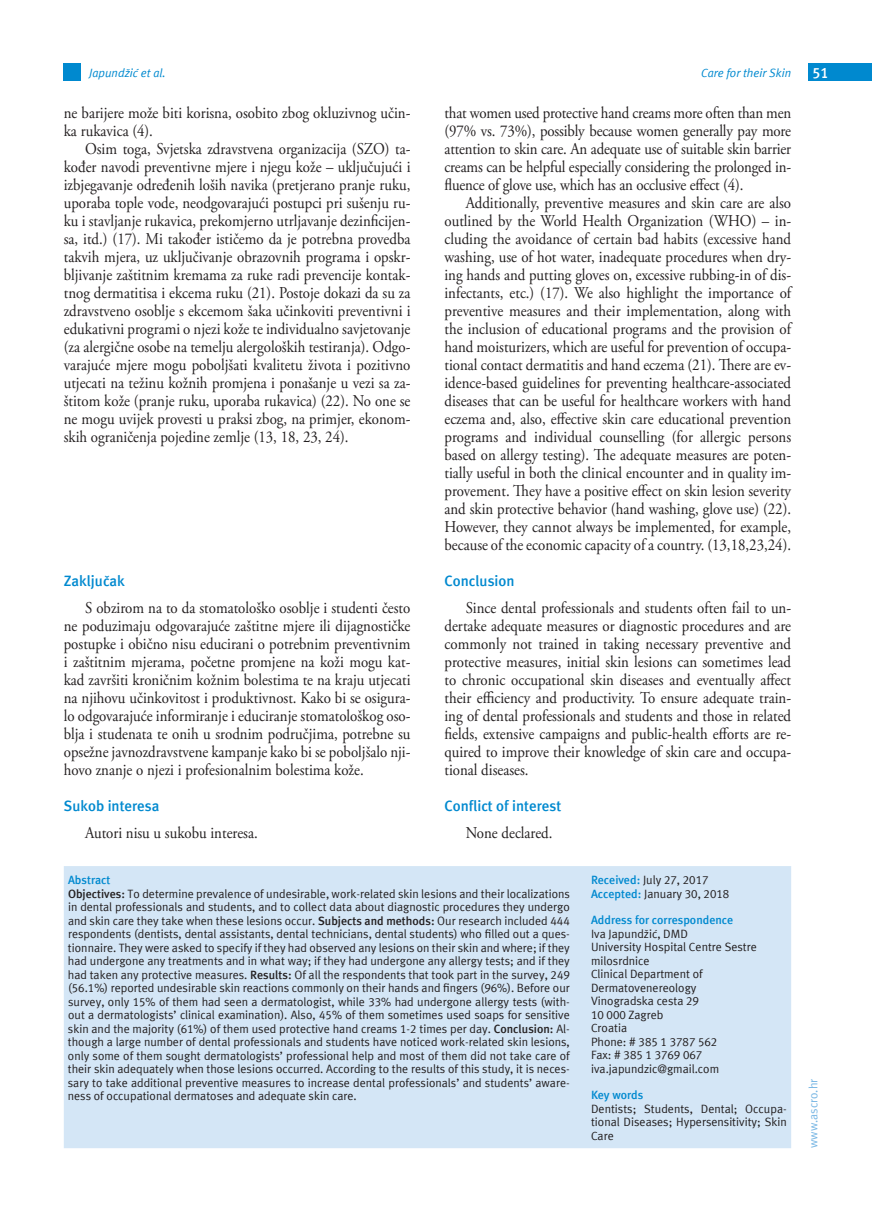
<style>
.page{position:relative;width:872px;height:1212px;background:#fff}
.page>*{position:absolute;margin:0;border:0;box-sizing:border-box;transform-origin:0 0}
.t1{font:16.5px/18px "Adobe Garamond Pro";color:#231f20;text-align:justify;scale:.9 1}
.t2{font:700 15px "Meta ASC";color:#0089cf}
.t3{font:700 15px "Meta ASC";color:#fff}
.t4{font:12px/13.5px "Meta ASC";color:#231f20}
.t5{font:700 12px "Meta ASC";color:#0089cf}
.t6{font:italic 12px "Meta ASC";color:#0089cf}
.t7{font:12px "Meta ASC";color:#77b6e4}
.s1{font-weight:700;color:#0089cf}
.s2{font-weight:700}
</style>
<div class="page">
<div style="left:64px;top:64px;width:17px;height:17px;background:#0089cf"></div>
<div style="left:808px;top:64px;width:64px;height:17px;background:#0089cf"></div>
<div style="left:64px;top:866px;width:727px;height:282px;background:#d4e6f6"></div>
<p class="t6" style="left:89px;top:66px;width:78px">Japundžić et al.</p>
<p class="t6" style="left:701px;top:66px;width:91px">Care for their Skin</p>
<p class="t3" style="left:812px;top:64px;width:18px">51</p>
<p class="t1" style="left:64px;top:105px;width:387px">ne barijere može biti korisna, osobito zbog okluzivnog učin&shy;ka rukavica (4).</p>
<p class="t1" style="left:64px;top:141px;width:387px;text-indent:21px">Osim toga, Svjetska zdravstvena organizacija (SZO) ta&shy;kođer navodi preventivne mjere i njegu kože – uključujući i izbjegavanje određenih loših navika (pretjerano pranje ruku, uporaba tople vode, neodgovarajući postupci pri sušenju ru&shy;ku i stavljanje rukavica, prekomjerno utrljavanje dezinficijen&shy;sa, itd.) (17). Mi također ističemo da je potrebna provedba takvih mjera, uz uključivanje obrazovnih programa i opskr&shy;bljivanje zaštitnim kremama za ruke radi prevencije kontak&shy;tnog dermatitisa i ekcema ruku (21). Postoje dokazi da su za zdravstveno osoblje s ekcemom šaka učinkoviti preventivni i edukativni programi o njezi kože te individualno savjetovanje (za alergične osobe na temelju alergoloških testiranja). Odgo&shy;varajuće mjere mogu poboljšati kvalitetu života i pozitivno utjecati na težinu kožnih promjena i ponašanje u vezi sa za&shy;štitom kože (pranje ruku, uporaba rukavica) (22). No one se ne mogu uvijek provesti u praksi zbog, na primjer, ekonom&shy;skih ograničenja pojedine zemlje (13, 18, 23, 24).</p>
<p class="t1" style="left:444px;top:105px;width:387px">that women used protective hand creams more often than men (97% vs. 73%), possibly because women generally pay more attention to skin care. An adequate use of suitable skin barrier creams can be helpful especially considering the prolonged in&shy;fluence of glove use, which has an occlusive effect (4).</p>
<p class="t1" style="left:444px;top:195px;width:387px;text-indent:21px">Additionally, preventive measures and skin care are also outlined by the World Health Organization (WHO) – in&shy;cluding the avoidance of certain bad habits (excessive hand washing, use of hot water, inadequate procedures when dry&shy;ing hands and putting gloves on, excessive rubbing-in of dis&shy;infectants, etc.) (17). We also highlight the importance of preventive measures and their implementation, along with the inclusion of educational programs and the provision of hand moisturizers, which are useful for prevention of occupa&shy;tional contact dermatitis and hand eczema (21). There are ev&shy;idence-based guidelines for preventing healthcare-associated diseases that can be useful for healthcare workers with hand eczema and, also, effective skin care educational prevention programs and individual counselling (for allergic persons based on allergy testing). The adequate measures are poten&shy;tially useful in both the clinical encounter and in quality im&shy;provement. They have a positive effect on skin lesion severity and skin protective behavior (hand washing, glove use) (22).<br>However, they cannot always be implemented, for example, because of the economic capacity of a country. (13,18,23,24).</p>
<p class="t2" style="left:444px;top:572px;width:72px">Conclusion</p>
<p class="t1" style="left:444px;top:600px;width:387px;text-indent:21px">Since dental professionals and students often fail to un&shy;dertake adequate measures or diagnostic procedures and are commonly not trained in taking necessary preventive and protective measures, initial skin lesions can sometimes lead to chronic occupational skin diseases and eventually affect their efficiency and productivity. To ensure adequate train&shy;ing of dental professionals and students and those in related fields, extensive campaigns and public-health efforts are re&shy;quired to improve their knowledge of skin care and occupa&shy;tional diseases.</p>
<p class="t2" style="left:444px;top:797px;width:118px">Conflict of interest</p>
<p class="t1" style="left:466px;top:825px;width:98px">None declared.</p>
<p class="t4" style="left:68px;top:873px;width:503px"><span class="s1">Abstract<br></span><span class="s2">Objectives:</span> To determine prevalence of undesirable, work-related skin lesions and their localizations in dental professionals and students, and to collect data about diagnostic procedures they undergo and skin care they take when these lesions occur. <span class="s2">Subjects and methods:</span> Our research included 444 respondents (dentists, dental assistants, dental technicians, dental students) who filled out a ques&shy;tionnaire. They were asked to specify if they had observed any lesions on their skin and where; if they had undergone any treatments and in what way; if they had undergone any allergy tests; and if they had taken any protective measures. <span class="s2">Results:</span> Of all the respondents that took part in the survey, 249 (56.1%) reported undesirable skin reactions commonly on their hands and fingers (96%). Before our survey, only 15% of them had seen a dermatologist, while 33% had undergone allergy tests (with&shy;out a dermatologists’ clinical examination). Also, 45% of them sometimes used soaps for sensitive skin and the majority (61%) of them used protective hand creams 1-2 times per day. <span class="s2">Conclusion:</span> Al&shy;though a large number of dental professionals and students have noticed work-related skin lesions, only some of them sought dermatologists’ professional help and most of them did not take care of their skin adequately when those lesions occurred. According to the results of this study, it is neces&shy;sary to take additional preventive measures to increase dental professionals’ and students’ aware&shy;ness of occupational dermatoses and adequate skin care.</p>
<p class="t4" style="left:591px;top:873px;width:140px"><span class="s1">Received:</span> July 27, 2017<br><span class="s1">Accepted:</span> January 30, 2018</p>
<p class="t2" style="left:64px;top:572px;width:63px">Zaključak</p>
<p class="t1" style="left:64px;top:600px;width:387px;text-indent:21px">S obzirom na to da stomatološko osoblje i studenti često ne poduzimaju odgovarajuće zaštitne mjere ili dijagnostičke postupke i obično nisu educirani o potrebnim preventivnim i zaštitnim mjerama, početne promjene na koži mogu kat&shy;kad završiti kroničnim kožnim bolestima te na kraju utjecati na njihovu učinkovitost i produktivnost. Kako bi se osigura&shy;lo odgovarajuće informiranje i educiranje stomatološkog oso&shy;blja i studenata te onih u srodnim područjima, potrebne su opsežne javnozdravstvene kampanje kako bi se poboljšalo nji&shy;hovo znanje o njezi i profesionalnim bolestima kože.</p>
<p class="t2" style="left:64px;top:797px;width:97px">Sukob interesa</p>
<p class="t1" style="left:85px;top:825px;width:193px">Autori nisu u sukobu interesa.</p>
<p class="t5" style="left:591px;top:913px;width:144px">Address for correspondence</p>
<p class="t4" style="left:591px;top:927px;width:167px">Iva Japundžić, DMD<br>University Hospital Centre Sestre milosrdnice<br>Clinical Department of<br>Dermatovenereology<br>Vinogradska cesta 29<br>10 000 Zagreb<br>Croatia<br>Phone: # 385 1 3787 562<br>Fax: # 385 1 3769 067 iva.japundzic@gmail.com</p>
<p class="t5" style="left:591px;top:1088px;width:54px">Key words</p>
<p class="t4" style="left:591px;top:1101px;width:197px;text-align:justify">Dentists; Students, Dental; Occupa&shy;tional Diseases; Hypersensitivity; Skin Care</p>
<p class="t7" style="left:806px;top:1148px;width:71px;rotate:-90deg">www.ascro.hr</p>
</div>
